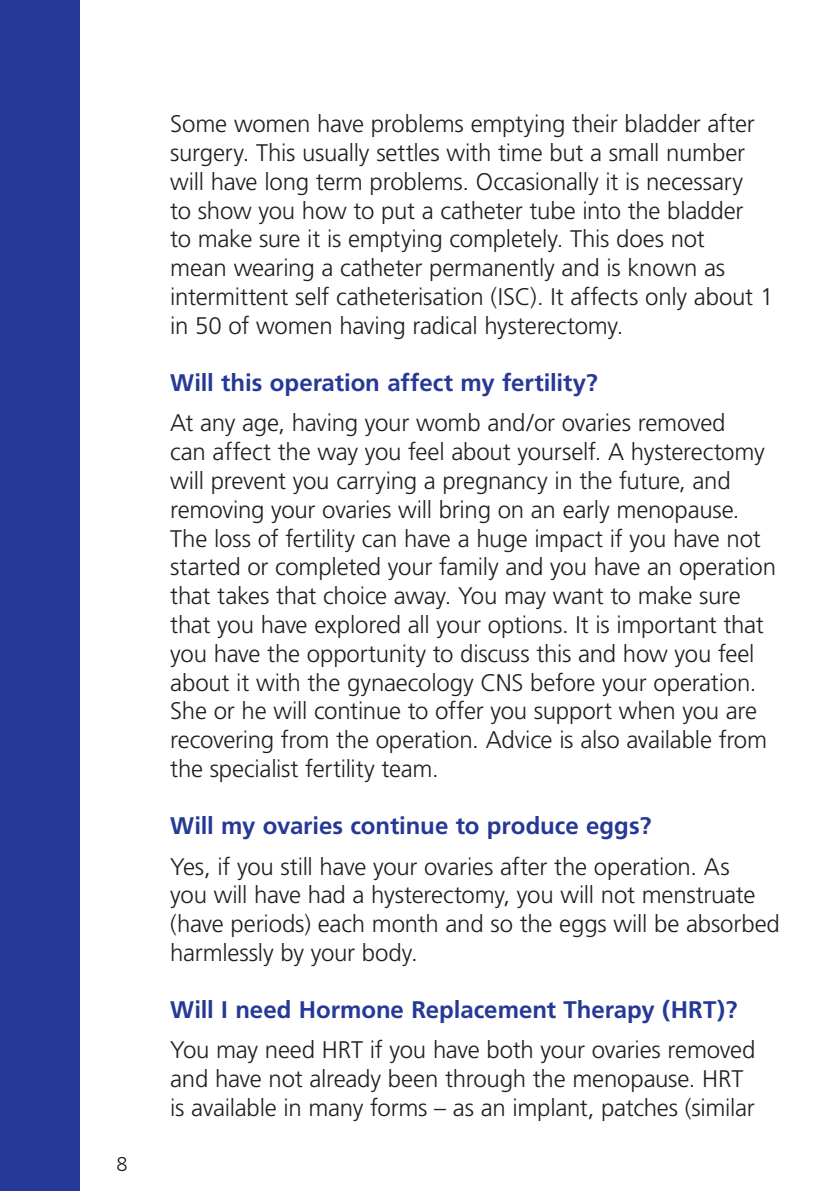
<style>
.page{position:relative;width:840px;height:1191px;background:#fff}
.page>*{position:absolute;margin:0;border:0;box-sizing:border-box;transform-origin:0 0}
.BODY{font:300 24px/28.8px "Frutiger";letter-spacing:-.01em;color:#231f20}
.SUB_HEADING{font:700 24px "Frutiger";color:#263996}
.t1{font:300 20px "Frutiger";color:#231f20}
</style>
<div class="page">
<div style="left:0;top:0;width:79px;height:1191px;background:#263996"></div>
<p class="t1" style="left:116px;top:1152px;width:13px">8</p>
<p class="BODY" style="left:170px;top:109px;width:604px">Some women have problems emptying their bladder after surgery. This usually settles with time but a small number will have long term problems. Occasionally it is necessary<br>to show you how to put a catheter tube into the bladder<br>to make sure it is emptying completely. This does not<br>mean wearing a catheter permanently and is known as intermittent self catheterisation (ISC). It affects only about 1 in 50 of women having radical hysterectomy.</p>
<p class="SUB_HEADING" style="left:170px;top:369px;width:429px">Will this operation affect my fertility?</p>
<p class="BODY" style="left:170px;top:408px;width:607px">At any age, having your womb and/or ovaries removed<br>can affect the way you feel about yourself. A hysterectomy will prevent you carrying a pregnancy in the future, and removing your ovaries will bring on an early menopause.<br>The loss of fertility can have a huge impact if you have not started or completed your family and you have an operation that takes that choice away. You may want to make sure that you have explored all your options. It is important that you have the opportunity to discuss this and how you feel about it with the gynaecology CNS before your operation.<br>She or he will continue to offer you support when you are recovering from the operation. Advice is also available from the specialist fertility team.</p>
<p class="SUB_HEADING" style="left:170px;top:812px;width:482px">Will my ovaries continue to produce eggs?</p>
<p class="BODY" style="left:170px;top:851px;width:610px">Yes, if you still have your ovaries after the operation. As<br>you will have had a hysterectomy, you will not menstruate (have periods) each month and so the eggs will be absorbed harmlessly by your body.</p>
<p class="SUB_HEADING" style="left:170px;top:995px;width:568px">Will I need Hormone Replacement Therapy (HRT)?</p>
<p class="BODY" style="left:170px;top:1035px;width:586px">You may need HRT if you have both your ovaries removed and have not already been through the menopause. HRT is available in many forms – as an implant, patches (similar</p>
</div>
